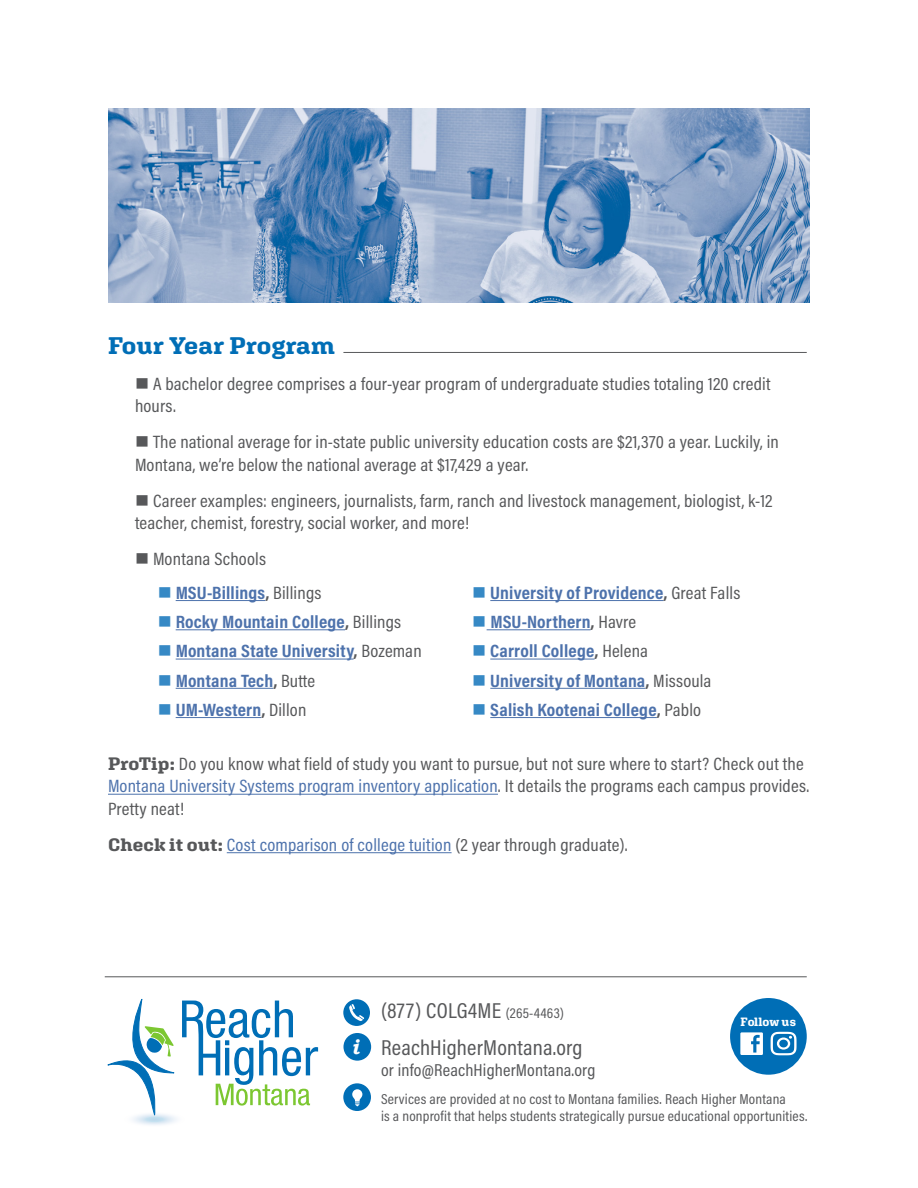
<style>
.page{position:relative;width:918px;height:1188px;background:#fff}
.page>*{position:absolute;margin:0;border:0;box-sizing:border-box;transform-origin:0 0}
.Heading_-_text{font:700 24px "Aglet Slab";letter-spacing:.01em;color:#006eb6;scale:1.05 1}
.t1{font:21.75px "Acumin Pro Cond";letter-spacing:.01em;color:#57585a;scale:1.05 1}
.t2{font:italic 700 21px "Bookman Old Style";color:#fff}
.Bulleted_text{font:18px/22.5px "Acumin Pro Cond";letter-spacing:.01em;color:#57585a;scale:1.05 1}
.Text{font:700 18px "Acumin Pro Cond";letter-spacing:.01em;color:#4d72ac;scale:1.05 1}
.Text-2{font:18px/22.5px "Acumin Pro Cond";letter-spacing:.01em;color:#57585a;scale:1.05 1}
.Text-3{font:18px "Acumin Pro Cond";letter-spacing:.01em;color:#4d72ac;scale:1.05 1}
.t3{font:17.4px "Acumin Pro Cond";letter-spacing:.01em;color:#57585a;scale:1.05 1}
.t4{font:14.55px "Acumin Pro Cond";letter-spacing:.01em;color:#57585a;scale:1.05 1}
.t5{font:700 12px "Aglet Slab";color:#fff}
.s1{color:#3689c5}
.s2{color:#57585a}
.s3{font-weight:400;color:#57585a}
.s4{font-family:"Aglet Slab";font-weight:700}
.s5{color:#4d72ac}
.s6{font-family:"Aglet Slab";font-weight:700;color:#57585a}
.s7{font-size:14.55px}
</style>
<div class="page">
<hr style="left:176px;top:600px;width:89px;height:1px;background:#4d72ac">
<hr style="left:176px;top:629px;width:169px;height:1px;background:#4d72ac">
<hr style="left:176px;top:659px;width:178px;height:1px;background:#4d72ac">
<hr style="left:176px;top:688px;width:97px;height:1px;background:#4d72ac">
<hr style="left:176px;top:717px;width:85px;height:1px;background:#4d72ac">
<hr style="left:490px;top:600px;width:174px;height:1px;background:#4d72ac">
<hr style="left:487px;top:629px;width:104px;height:1px;background:#4d72ac">
<hr style="left:490px;top:659px;width:105px;height:1px;background:#4d72ac">
<hr style="left:490px;top:688px;width:155px;height:1px;background:#4d72ac">
<hr style="left:490px;top:717px;width:167px;height:1px;background:#4d72ac">
<hr style="left:108px;top:794px;width:390px;height:1px;background:#4d72ac">
<hr style="left:227px;top:852px;width:225px;height:1px;background:#4d72ac">
<svg style="left:107px;top:999px;width:211px;height:126px"></svg>
<div style="left:730px;top:998px;width:77px;height:77px;background:#006eb6;border-radius:50%"></div>
<div style="left:740px;top:1032px;width:23px;height:23px;background:#fff"></div>
<svg style="left:751px;top:1035px;width:9px;height:18px"></svg>
<svg style="left:771px;top:1032px;width:26px;height:23px"></svg>
<div style="left:343px;top:999px;width:27px;height:27px;background:#006eb6;border-radius:50%"></div>
<div style="left:343px;top:1033px;width:28px;height:28px;background:#006eb6;border-radius:50%"></div>
<div style="left:343px;top:1083px;width:28px;height:28px;background:#006eb6;border-radius:50%"></div>
<svg style="left:352px;top:1089px;width:10px;height:17px"></svg>
<svg style="left:349px;top:1004px;width:15px;height:17px"></svg>
<hr style="left:105px;top:976px;width:702px;height:1px;background:#57585a">
<hr style="left:343px;top:352px;width:464px;height:1px;background:#57585a">
<img style="left:108px;top:108px;width:702px;height:194px">
<p class="Heading_-_text" style="left:108px;top:331px;width:218px">Four Year Program</p>
<p class="Bulleted_text" style="left:135px;top:372px;width:607px">■ A bachelor degree comprises a four-year program of undergraduate studies totaling 120 credit hours.</p>
<p class="Bulleted_text" style="left:135px;top:430px;width:615px">■ The national average for in-state public university education costs are $21,370 a year. Luckily, in<br>Montana, we’re below the national average at $17,429 a year.</p>
<p class="Bulleted_text" style="left:135px;top:489px;width:609px">■ Career examples: engineers, journalists, farm, ranch and livestock management, biologist, k-12 teacher, chemist, forestry, social worker, and more!</p>
<p class="Bulleted_text" style="left:135px;top:547px;width:126px">■ Montana Schools</p>
<p class="Text" style="left:158px;top:581px;width:157px"><span class="s1">■</span> MSU-Billings<span class="s2">,</span> <span class="s3">Billings</span></p>
<p class="Text" style="left:158px;top:610px;width:233px"><span class="s1">■</span> Rocky Mountain College<span class="s2">,</span> <span class="s3">Billings</span></p>
<p class="Text" style="left:158px;top:639px;width:253px"><span class="s1">■</span> Montana State University<span class="s2">,</span> <span class="s3">Bozeman</span></p>
<p class="Text" style="left:158px;top:668px;width:152px"><span class="s1">■</span> Montana Tech<span class="s2">,</span> <span class="s3">Butte</span></p>
<p class="Text" style="left:158px;top:698px;width:143px"><span class="s1">■</span> UM-Western<span class="s2">,</span> <span class="s3">Dillon</span></p>
<p class="Text" style="left:472px;top:581px;width:257px"><span class="s1">■</span> University of Providence<span class="s2">,</span> <span class="s3">Great Falls</span></p>
<p class="Text" style="left:472px;top:610px;width:157px"><span class="s1">■</span> MSU-Northern<span class="s2">,</span> <span class="s3">Havre</span></p>
<p class="Text" style="left:472px;top:639px;width:169px"><span class="s1">■</span> Carroll College<span class="s2">,</span> <span class="s3">Helena</span></p>
<p class="Text" style="left:472px;top:668px;width:229px"><span class="s1">■</span> University of Montana<span class="s2">,</span> <span class="s3">Missoula</span></p>
<p class="Text" style="left:472px;top:698px;width:219px"><span class="s1">■</span> Salish Kootenai College<span class="s2">,</span> <span class="s3">Pablo</span></p>
<p class="Text-2" style="left:108px;top:752px;width:669px"><span class="s4">ProTip:</span> Do you know what field of study you want to pursue, but not sure where to start? Check out the<br><span class="s5">Montana University Systems program inventory application</span>. It details the programs each campus provides.<br>Pretty neat!</p>
<p class="Text-3" style="left:108px;top:833px;width:496px"><span class="s6">Check it out:</span> Cost comparison of college tuition <span class="s2">(2 year through graduate).</span></p>
<p class="t2" style="left:351px;top:1031px;width:9px">i</p>
<p class="t1" style="left:381px;top:997px;width:176px">(877) COLG4ME <span class="s7">(265-4463)</span></p>
<p class="t1" style="left:381px;top:1033px;width:193px">ReachHigherMontana.org</p>
<p class="t3" style="left:381px;top:1059px;width:206px">or info@ReachHigherMontana.org</p>
<p class="t4" style="left:381px;top:1090px;width:387px">Services are provided at no cost to Montana families. Reach Higher Montana</p>
<p class="t4" style="left:381px;top:1107px;width:407px">is a nonprofit that helps students strategically pursue educational opportunities.</p>
<p class="t5" style="left:741px;top:1014px;width:57px">Follow us</p>
</div>
